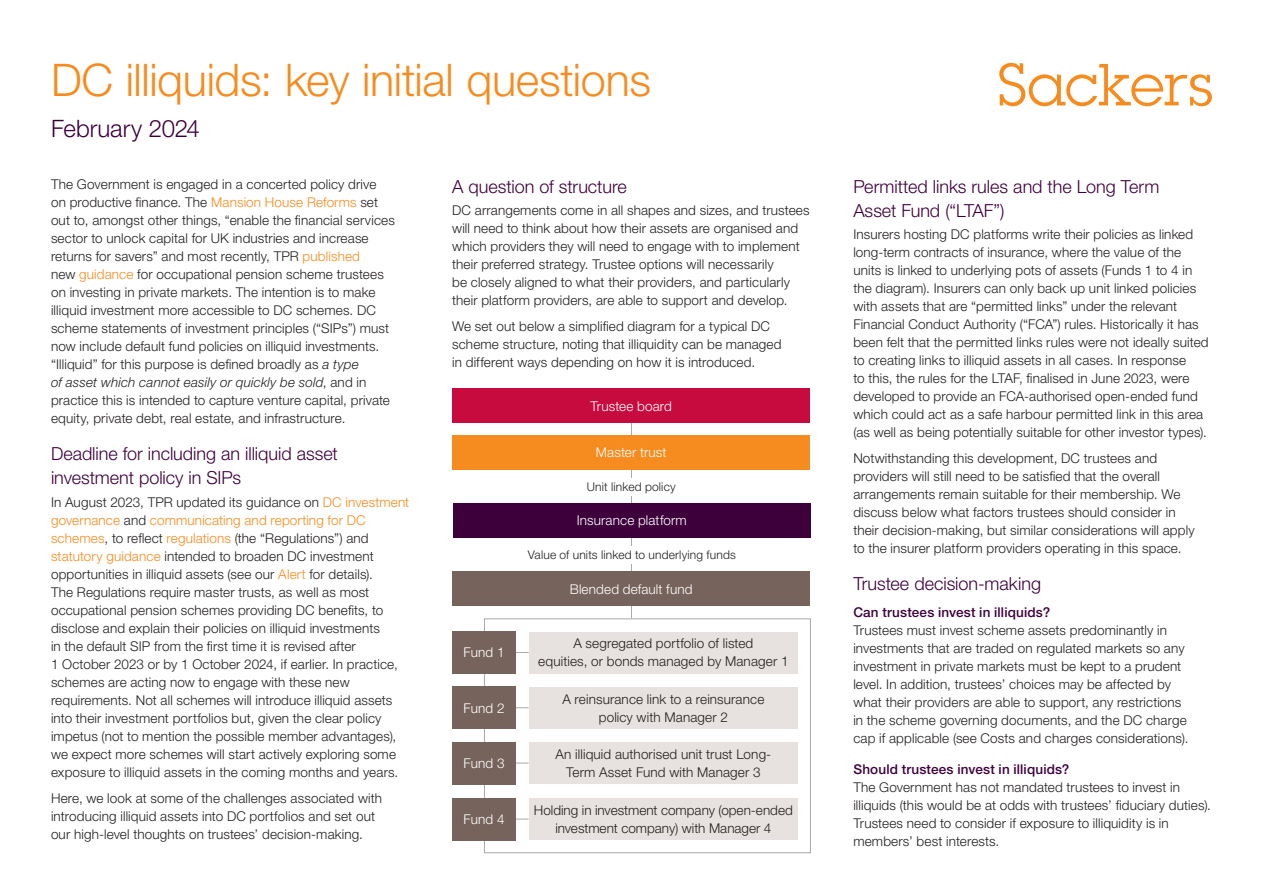
<style>
.page{position:relative;width:1263px;height:893px;background:#fff}
.page>*{position:absolute;margin:0;border:0;box-sizing:border-box;transform-origin:0 0}
.t1{font:300 45px "Helvetica Neue LT Pro";letter-spacing:-.01em;color:#f68c1f}
.Title_sub{font:300 24px "Helvetica Neue LT Pro";color:#3d003b}
.Heading_2{font:300 18px/24px "Helvetica Neue LT Pro";color:#3d003b}
.t2{font:300 13.5px/18px "Helvetica Neue LT Pro";letter-spacing:.01em;color:#231f20}
.t3{font:300 13.5px "Helvetica Neue LT Pro";letter-spacing:.01em;color:#fff}
.Heading_3{font:500 13.5px "Helvetica Neue LT Pro";letter-spacing:.01em;color:#3d003b}
.t4{font:300 12px "Helvetica Neue LT Pro";letter-spacing:.015em;color:#231f20}
.s1{color:#f68c1f}
.s2{font-style:italic}
</style>
<div class="page">
<svg style="left:999px;top:63px;width:213px;height:43px"></svg>
<hr style="left:631px;top:389px;width:1px;height:229px;background:#a8a9ad">
<div style="left:452px;top:389px;width:358px;height:34px;background:#c80b3e"></div>
<div style="left:452px;top:435px;width:358px;height:34px;background:#f68c1f"></div>
<div style="left:453px;top:504px;width:358px;height:34px;background:#3d003b"></div>
<div style="left:452px;top:572px;width:358px;height:34px;background:#76635b"></div>
<div style="left:484px;top:618px;width:327px;height:235px;border:1px solid #a8a9ad"></div>
<div style="left:452px;top:631px;width:64px;height:43px;background:#76635b"></div>
<div style="left:529px;top:632px;width:269px;height:41px;background:#e7e2df"></div>
<div style="left:452px;top:686px;width:64px;height:43px;background:#76635b"></div>
<div style="left:529px;top:687px;width:269px;height:42px;background:#e7e2df"></div>
<div style="left:452px;top:742px;width:64px;height:42px;background:#76635b"></div>
<div style="left:529px;top:742px;width:269px;height:42px;background:#e7e2df"></div>
<div style="left:452px;top:798px;width:64px;height:42px;background:#76635b"></div>
<div style="left:529px;top:798px;width:269px;height:42px;background:#e7e2df"></div>
<svg style="left:516px;top:652px;width:13px;height:1px"></svg>
<svg style="left:516px;top:707px;width:13px;height:1px"></svg>
<svg style="left:516px;top:763px;width:13px;height:1px"></svg>
<svg style="left:516px;top:819px;width:13px;height:1px"></svg>
<div style="left:582px;top:478px;width:98px;height:17px;background:#fff"></div>
<div style="left:523px;top:546px;width:217px;height:17px;background:#fff"></div>
<p class="t1" style="left:51px;top:52px;width:601px">DC illiquids: key initial questions</p>
<p class="Title_sub" style="left:51px;top:114px;width:150px">February 2024</p>
<p class="t2" style="left:51px;top:175px;width:345px">The Government is engaged in a concerted policy drive<br>on productive finance. The <span class="s1">Mansion House Reforms</span> set out to, amongst other things, “enable the financial services sector to unlock capital for UK industries and increase returns for savers” and most recently, TPR <span class="s1">published<br></span>new <span class="s1">guidance</span> for occupational pension scheme trustees on investing in private markets. The intention is to make illiquid investment more accessible to DC schemes. DC scheme statements of investment principles (“SIPs”) must now include default fund policies on illiquid investments. “Illiquid” for this purpose is defined broadly as <span class="s2">a type<br>of asset which cannot easily or quickly be sold</span>, and in practice this is intended to capture venture capital, private equity, private debt, real estate, and infrastructure.</p>
<p class="Heading_2" style="left:51px;top:441px;width:288px">Deadline for including an illiquid asset investment policy in SIPs</p>
<p class="t2" style="left:51px;top:492px;width:360px">In August 2023, TPR updated its guidance on <span class="s1">DC investment governance</span> and <span class="s1">communicating and reporting for DC schemes</span>, to reflect <span class="s1">regulations</span> (the “Regulations”) and <span class="s1">statutory guidance</span> intended to broaden DC investment opportunities in illiquid assets (see our <span class="s1">Alert</span> for details).<br>The Regulations require master trusts, as well as most occupational pension schemes providing DC benefits, to disclose and explain their policies on illiquid investments<br>in the default SIP from the first time it is revised after<br>1 October 2023 or by 1 October 2024, if earlier. In practice, schemes are acting now to engage with these new requirements. Not all schemes will introduce illiquid assets into their investment portfolios but, given the clear policy impetus (not to mention the possible member advantages), we expect more schemes will start actively exploring some exposure to illiquid assets in the coming months and years.</p>
<p class="t2" style="left:51px;top:789px;width:333px">Here, we look at some of the challenges associated with introducing illiquid assets into DC portfolios and set out our high-level thoughts on trustees’ decision-making.</p>
<p class="Heading_2" style="left:452px;top:174px;width:176px">A question of structure</p>
<p class="t2" style="left:452px;top:201px;width:359px">DC arrangements come in all shapes and sizes, and trustees will need to think about how their assets are organised and which providers they will need to engage with to implement their preferred strategy. Trustee options will necessarily<br>be closely aligned to what their providers, and particularly their platform providers, are able to support and develop.</p>
<p class="t2" style="left:452px;top:317px;width:331px">We set out below a simplified diagram for a typical DC scheme structure, noting that illiquidity can be managed in different ways depending on how it is introduced.</p>
<p class="t3" style="left:590px;top:397px;width:83px">Trustee board</p>
<p class="t3" style="left:596px;top:444px;width:72px">Master trust</p>
<p class="t4" style="left:587px;top:479px;width:90px">Unit linked policy</p>
<p class="t3" style="left:577px;top:512px;width:111px">Insurance platform</p>
<p class="t4" style="left:528px;top:547px;width:210px">Value of units linked to underlying funds</p>
<p class="t3" style="left:570px;top:580px;width:124px">Blended default fund</p>
<p class="t3" style="left:464px;top:644px;width:42px">Fund 1</p>
<p class="t2" style="left:538px;top:634px;width:252px;text-align:center">A segregated portfolio of listed<br>equities, or bonds managed by Manager 1</p>
<p class="t3" style="left:464px;top:699px;width:42px">Fund 2</p>
<p class="t2" style="left:562px;top:689px;width:204px;text-align:center">A reinsurance link to a reinsurance policy with Manager 2</p>
<p class="t3" style="left:464px;top:755px;width:42px">Fund 3</p>
<p class="t2" style="left:555px;top:745px;width:217px;text-align:center">An illiquid authorised unit trust Long-<br>Term Asset Fund with Manager 3</p>
<p class="t3" style="left:464px;top:811px;width:42px">Fund 4</p>
<p class="t2" style="left:534px;top:801px;width:260px;text-align:center">Holding in investment company (open-ended investment company) with Manager 4</p>
<p class="Heading_2" style="left:853px;top:174px;width:307px">Permitted links rules and the Long Term<br>Asset Fund (“LTAF”)</p>
<p class="t2" style="left:853px;top:225px;width:357px">Insurers hosting DC platforms write their policies as linked long-term contracts of insurance, where the value of the units is linked to underlying pots of assets (Funds 1 to 4 in the diagram). Insurers can only back up unit linked policies with assets that are “permitted links” under the relevant Financial Conduct Authority (“FCA”) rules. Historically it has been felt that the permitted links rules were not ideally suited to creating links to illiquid assets in all cases. In response<br>to this, the rules for the LTAF, finalised in June 2023, were developed to provide an FCA-authorised open-ended fund which could act as a safe harbour permitted link in this area (as well as being potentially suitable for other investor types).</p>
<p class="t2" style="left:853px;top:449px;width:343px">Notwithstanding this development, DC trustees and providers will still need to be satisfied that the overall arrangements remain suitable for their membership. We discuss below what factors trustees should consider in their decision-making, but similar considerations will apply to the insurer platform providers operating in this space.</p>
<p class="Heading_2" style="left:853px;top:571px;width:189px">Trustee decision-making</p>
<p class="Heading_3" style="left:853px;top:604px;width:198px">Can trustees invest in illiquids?</p>
<p class="t2" style="left:853px;top:621px;width:337px">Trustees must invest scheme assets predominantly in investments that are traded on regulated markets so any investment in private markets must be kept to a prudent level. In addition, trustees’ choices may be affected by what their providers are able to support, any restrictions in the scheme governing documents, and the DC charge cap if applicable (see Costs and charges considerations).</p>
<p class="Heading_3" style="left:853px;top:761px;width:218px">Should trustees invest in illiquids?</p>
<p class="t2" style="left:853px;top:777px;width:359px">The Government has not mandated trustees to invest in illiquids (this would be at odds with trustees’ fiduciary duties).<br>Trustees need to consider if exposure to illiquidity is in members’ best interests.</p>
</div>
